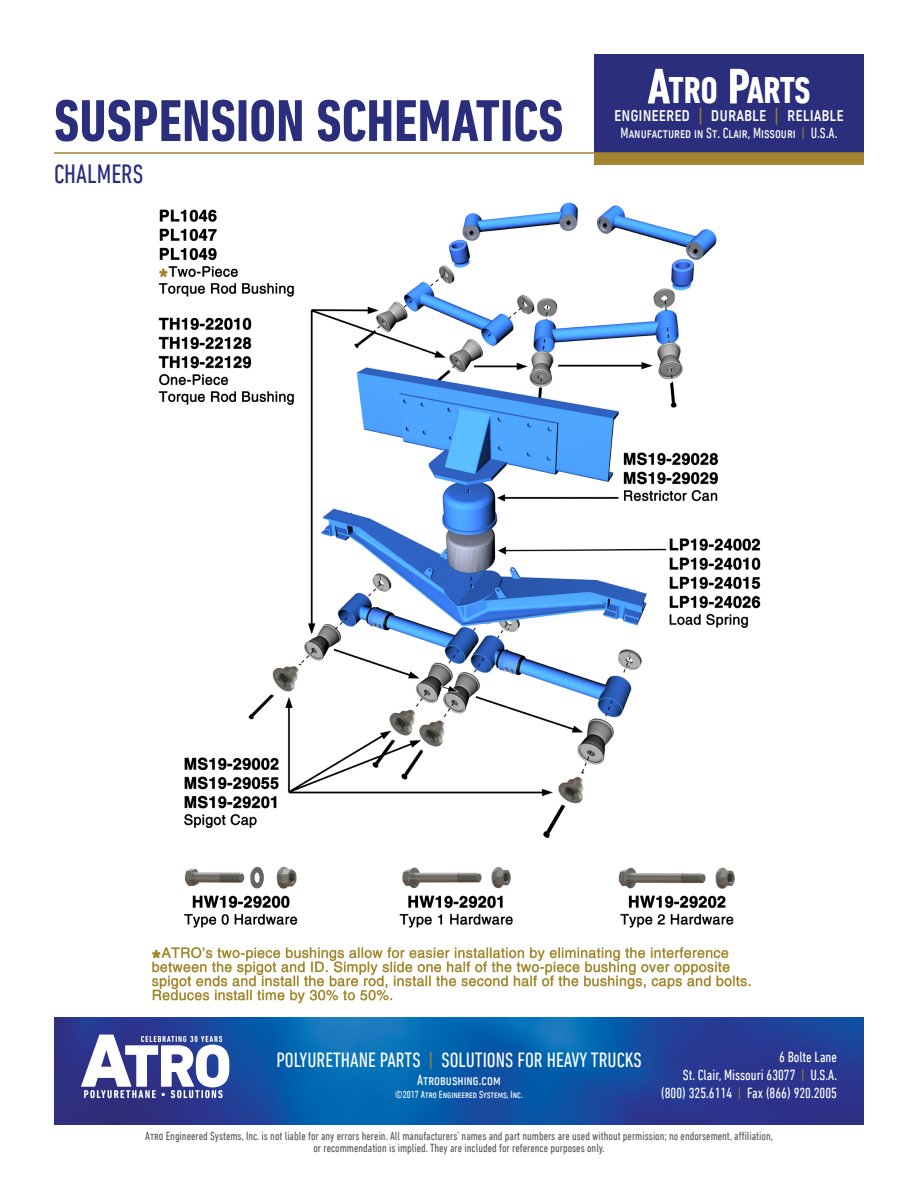
<style>
.page{position:relative;width:918px;height:1188px;background:#fff}
.page>*{position:absolute;margin:0;border:0;box-sizing:border-box;transform-origin:0 0}
.t1{font:700 condensed 60px "DIN Next LT Pro";color:#2a2e7c}
.t2{font:700 condensed 37.8px "DIN Next LT Pro";letter-spacing:-.005em;color:#fff}
.t3{font:condensed 27px "DIN Next LT Pro";color:#2a2e7c}
.t4{font:condensed 21px "DIN Next LT Pro";color:#fff}
.t5{font:condensed 15px/18px "DIN Next LT Pro";color:#fff;text-align:right}
.t6{font:condensed 12px/12px "DIN Next LT Pro";color:#58595b;text-align:center}
.t7{font:condensed 10.5px "DIN Next LT Pro";color:#fff}
.s1{font-size:51px}
.s2{color:#a3852f}
</style>
<div class="page">
<div style="left:594px;top:54px;width:270px;height:99px;background:#2a2e7c"></div>
<hr style="left:54px;top:152px;width:810px;height:2px;background:#a3852f">
<div style="left:594px;top:153px;width:270px;height:12px;background:#a3852f"></div>
<img style="left:54px;top:1017px;width:810px;height:108px">
<svg style="left:81px;top:1035px;width:148px;height:63px"></svg>
<img style="left:152px;top:202px;width:609px;height:802px">
<h1 class="t1" style="left:54px;top:87px;width:511px">SUSPENSION SCHEMATICS</h1>
<h3 class="t3" style="left:54px;top:159px;width:91px">CHALMERS</h3>
<h2 class="t2" style="left:647px;top:69px;width:165px"><span class="s1">A</span>TRO <span class="s1">P</span>ARTS</h2>
<h3 class="t4" style="left:614px;top:103px;width:231px">engineered <span class="s2">|</span> durable <span class="s2">|</span> reliable</h3>
<p class="t5" style="left:621px;top:124px;width:218px">Manufactured in St. Clair, Missouri <span class="s2">|</span> U.S.A.</p>
<h3 class="t4" style="left:276px;top:1048px;width:367px">POLYURETHANE PARTS <span class="s2">|</span> SOLUTIONS FOR HEAVY TRUCKS</h3>
<p class="t5" style="left:417px;top:1071px;width:85px">Atrobushing.com</p>
<p class="t7" style="left:395px;top:1089px;width:129px">©2017 Atro Engineered Systems, Inc.</p>
<p class="t5" style="left:661px;top:1048px;width:178px">6 Bolte Lane<br>St. Clair, Missouri 63077 <span class="s2">|</span> U.S.A. (800) 325.6114 <span class="s2">|</span> Fax (866) 920.2005</p>
<p class="t6" style="left:145px;top:1130px;width:629px">Atro Engineered Systems, Inc. is not liable for any errors herein. All manufacturers’ names and part numbers are used without permission; no endorsement, affiliation, or recommendation is implied. They are included for reference purposes only.</p>
</div>
